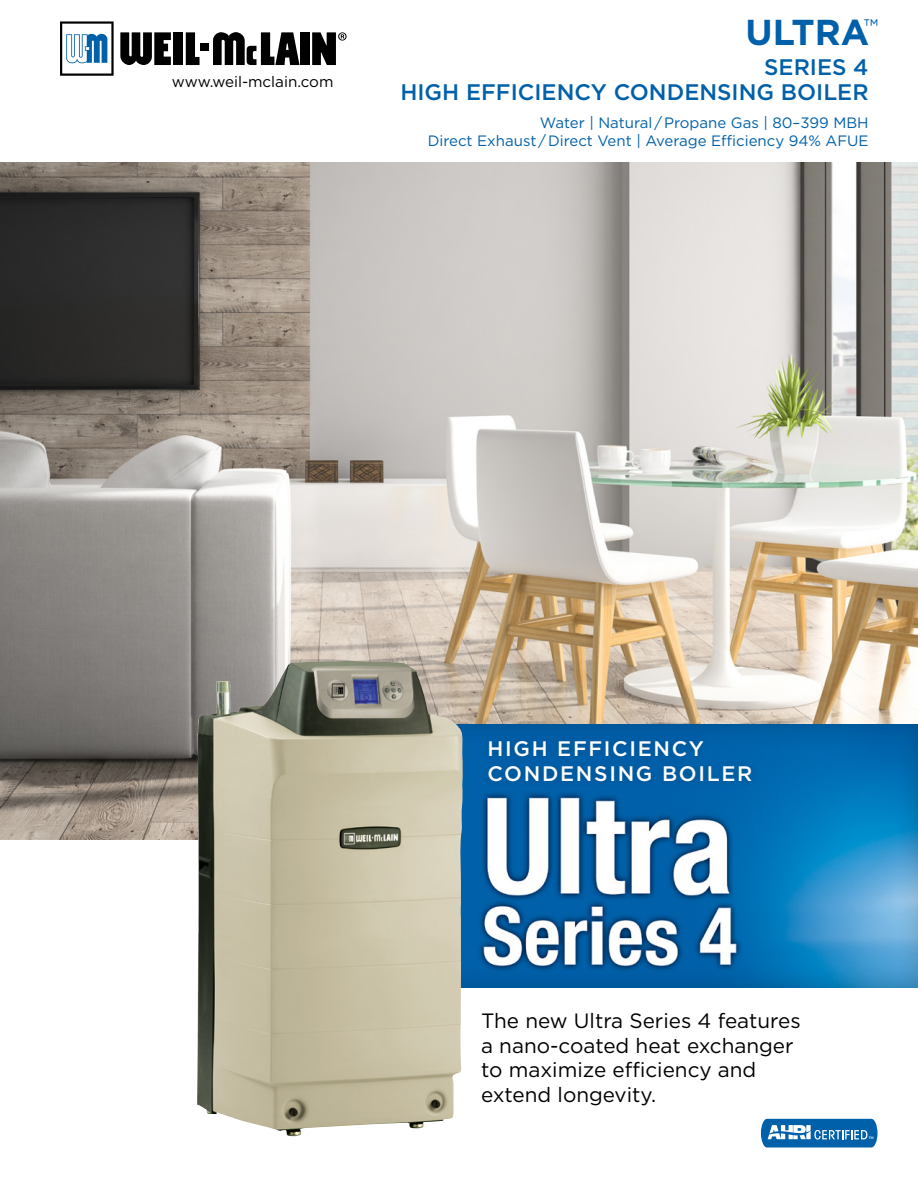
<style>
.page{position:relative;width:918px;height:1188px;background:#fff}
.page>*{position:absolute;margin:0;border:0;box-sizing:border-box;transform-origin:0 0}
.t1{font:700 36px "Gotham";color:#0060a9}
.t2{font:500 22.5px/25.5px "Gotham";color:#0060a9;text-align:right}
.t3{font:500 21px/25.2px "Gotham";letter-spacing:.08em;color:#fff}
.t4{font:20.7px/24.9px "Gotham";color:#000}
.t5{font:15.15px "Gotham";color:#000}
.t6{font:15px/18px "Gotham";color:#0060a9;text-align:right}
</style>
<div class="page">
<img style="left:0;top:162px;width:918px;height:677px">
<svg style="left:60px;top:21px;width:54px;height:55px"></svg>
<svg style="left:120px;top:32px;width:51px;height:33px;background:#393939"></svg>
<div style="left:173px;top:32px;width:10px;height:33px;background:#000"></div>
<div style="left:301px;top:32px;width:9px;height:33px;background:#000"></div>
<div style="left:200px;top:43px;width:9px;height:8px;background:#000"></div>
<svg style="left:186px;top:32px;width:14px;height:33px"></svg>
<svg style="left:213px;top:32px;width:87px;height:33px"></svg>
<svg style="left:312px;top:32px;width:35px;height:33px"></svg>
<svg style="left:761px;top:1119px;width:116px;height:29px;background:#3681bb"></svg>
<div style="left:428px;top:724px;width:490px;height:264px;background:#000;opacity:.2"></div>
<div style="left:481px;top:733px;width:278px;height:56px;background:#005ca4"></div>
<img style="left:196px;top:661px;width:267px;height:475px">
<p class="t5" style="left:172px;top:72px;width:163px">www.weil-mclain.com</p>
<h1 class="t1" style="left:746px;top:8px;width:134px">ULTRA<sup>™</sup></h1>
<p class="t2" style="left:400px;top:54px;width:470px">SERIES 4<br>HIGH EFFICIENCY CONDENSING BOILER</p>
<p class="t6" style="left:428px;top:114px;width:442px">Water | Natural / Propane Gas | 80–399 MBH<br>Direct Exhaust / Direct Vent | Average Efficiency 94% AFUE</p>
<p class="t3" style="left:488px;top:736px;width:266px">HIGH EFFICIENCY<br>CONDENSING BOILER</p>
<p class="t4" style="left:481px;top:1008px;width:321px">The new Ultra Series 4 features a nano-coated heat exchanger to maximize efficiency and extend longevity.</p>
</div>
